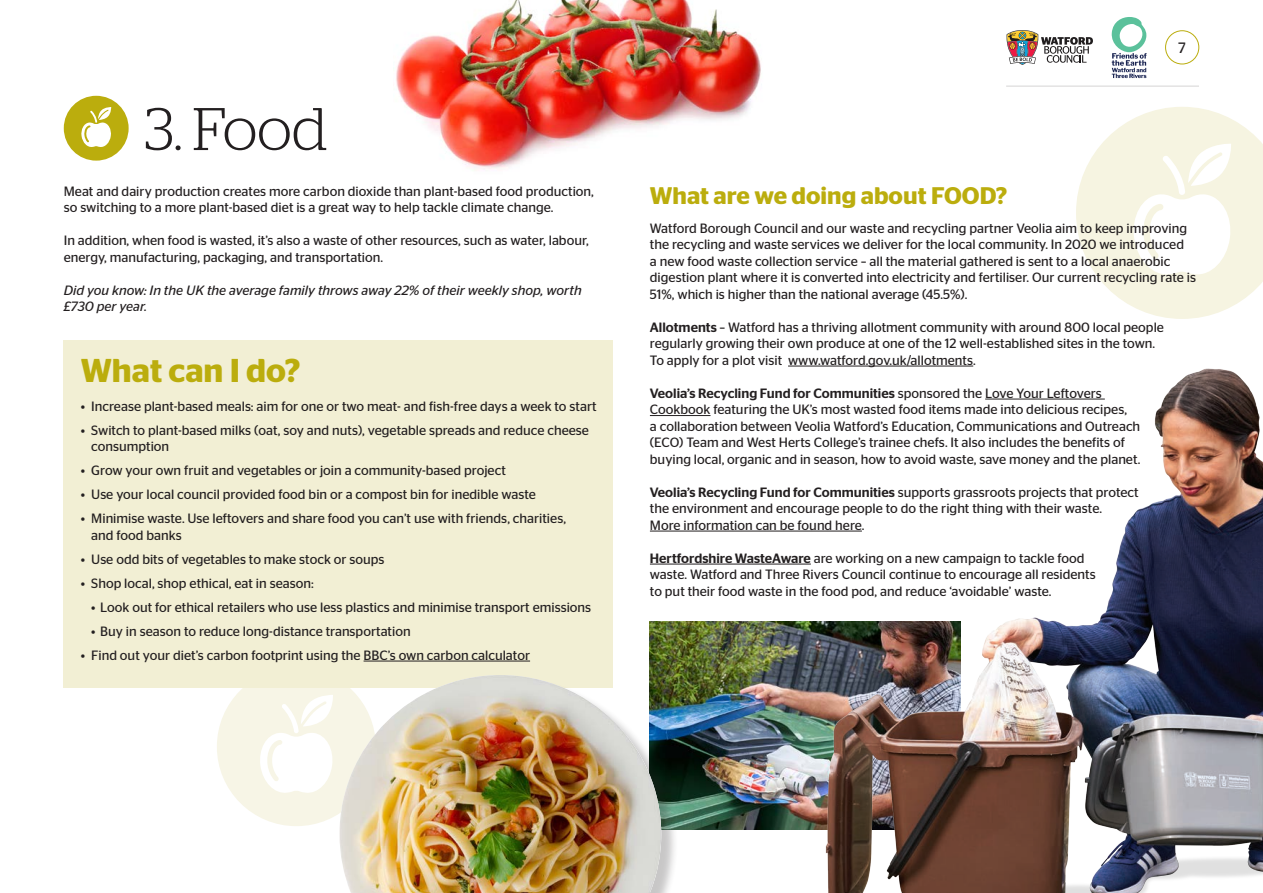
<style>
.page{position:relative;width:1263px;height:893px;background:#fff}
.page>*{position:absolute;margin:0;border:0;box-sizing:border-box;transform-origin:0 0}
.t1{font:300 60px "Stag";color:#231f20}
.t2{font:600 33px "Stag Sans";color:#bbad0d}
.t3{font:600 24px "Stag Sans";color:#bbad0d}
.t4{font:15px "Stag Sans";color:#231f20}
.t5{font:13.5px/16.5px "Stag Sans";color:#231f20}
.t6{font:italic 13.5px/16.5px "Stag Sans";color:#231f20}
.s1{font-weight:500}
</style>
<div class="page">
<svg style="left:1076px;top:107px;width:187px;height:212px"></svg>
<img style="left:650px;top:622px;width:164px;height:207px">
<hr style="left:788px;top:366px;width:185px;height:1px;background:#231f20">
<hr style="left:650px;top:415px;width:60px;height:1px;background:#231f20">
<hr style="left:650px;top:531px;width:212px;height:1px;background:#231f20">
<hr style="left:650px;top:564px;width:161px;height:1px;background:#231f20">
<div style="left:1165px;top:30px;width:34px;height:34px;border:1px solid #bbad0d;border-radius:50%"></div>
<div style="left:64px;top:96px;width:65px;height:65px;background:#bbad0d;border-radius:50%"></div>
<svg style="left:81px;top:107px;width:31px;height:40px"></svg>
<div style="left:217px;top:667px;width:159px;height:159px;background:#f7f5e6;border-radius:50%"></div>
<svg style="left:260px;top:695px;width:73px;height:98px"></svg>
<div style="left:64px;top:340px;width:549px;height:348px;background:#f2efd4"></div>
<hr style="left:364px;top:661px;width:166px;height:1px;background:#231f20">
<img style="left:814px;top:365px;width:449px;height:528px">
<img style="left:396px;top:0;width:365px;height:169px">
<hr style="left:1006px;top:86px;width:193px;height:1px;background:#231f20">
<div style="left:342px;top:677px;width:337px;height:216px;background:#231f20;opacity:.25"></div>
<img style="left:339px;top:675px;width:322px;height:218px">
<svg style="left:1006px;top:30px;width:87px;height:35px"></svg>
<svg style="left:1112px;top:17px;width:34px;height:61px"></svg>
<p class="t1" style="left:144px;top:95px;width:185px">3. Food</p>
<p class="t5" style="left:64px;top:183px;width:532px">Meat and dairy production creates more carbon dioxide than plant-based food production, so switching to a more plant-based diet is a great way to help tackle climate change.</p>
<p class="t5" style="left:64px;top:232px;width:527px">In addition, when food is wasted, it’s also a waste of other resources, such as water, labour, energy, manufacturing, packaging, and transportation.</p>
<p class="t6" style="left:64px;top:282px;width:519px">Did you know: In the UK the average family throws away 22% of their weekly shop, worth £730 per year.</p>
<p class="t2" style="left:81px;top:352px;width:221px">What can I do?</p>
<p class="t5" style="left:81px;top:398px;width:517px">• Increase plant-based meals: aim for one or two meat- and fish-free days a week to start</p>
<p class="t5" style="left:91px;top:422px;width:499px;text-indent:-10px">• Switch to plant-based milks (oat, soy and nuts), vegetable spreads and reduce cheese consumption</p>
<p class="t5" style="left:81px;top:462px;width:427px">• Grow your own fruit and vegetables or join a community-based project</p>
<p class="t5" style="left:81px;top:486px;width:457px">• Use your local council provided food bin or a compost bin for inedible waste</p>
<p class="t5" style="left:91px;top:510px;width:476px;text-indent:-11px">• Minimise waste. Use leftovers and share food you can’t use with friends, charities, and food banks</p>
<p class="t5" style="left:81px;top:551px;width:305px">• Use odd bits of vegetables to make stock or soups</p>
<p class="t5" style="left:81px;top:575px;width:234px">• Shop local, shop ethical, eat in season:</p>
<p class="t5" style="left:91px;top:599px;width:501px">• Look out for ethical retailers who use less plastics and minimise transport emissions</p>
<p class="t5" style="left:91px;top:623px;width:321px">• Buy in season to reduce long-distance transportation</p>
<p class="t5" style="left:81px;top:647px;width:451px">• Find out your diet’s carbon footprint using the BBC’s own carbon calculator</p>
<p class="t4" style="left:1178px;top:39px;width:9px">7</p>
<p class="t3" style="left:650px;top:182px;width:359px">What are we doing about FOOD?</p>
<p class="t5" style="left:650px;top:220px;width:547px">Watford Borough Council and our waste and recycling partner Veolia aim to keep improving the recycling and waste services we deliver for the local community. In 2020 we introduced<br>a new food waste collection service – all the material gathered is sent to a local anaerobic digestion plant where it is converted into electricity and fertiliser. Our current recycling rate is 51%, which is higher than the national average (45.5%).</p>
<p class="t5" style="left:650px;top:319px;width:516px"><span class="s1">Allotments</span> – Watford has a thriving allotment community with around 800 local people regularly growing their own produce at one of the 12 well-established sites in the town.<br>To apply for a plot visit www.watford.gov.uk/allotments.</p>
<p class="t5" style="left:650px;top:385px;width:492px"><span class="s1">Veolia’s Recycling Fund for Communities</span> sponsored the Love Your Leftovers Cookbook featuring the UK’s most wasted food items made into delicious recipes,<br>a collaboration between Veolia Watford’s Education, Communications and Outreach (ECO) Team and West Herts College’s trainee chefs. It also includes the benefits of buying local, organic and in season, how to avoid waste, save money and the planet.</p>
<p class="t5" style="left:650px;top:484px;width:490px"><span class="s1">Veolia’s Recycling Fund for Communities</span> supports grassroots projects that protect the environment and encourage people to do the right thing with their waste.<br>More information can be found here.</p>
<p class="t5" style="left:650px;top:550px;width:447px"><span class="s1">Hertfordshire WasteAware</span> are working on a new campaign to tackle food waste. Watford and Three Rivers Council continue to encourage all residents to put their food waste in the food pod, and reduce ‘avoidable’ waste.</p>
</div>
